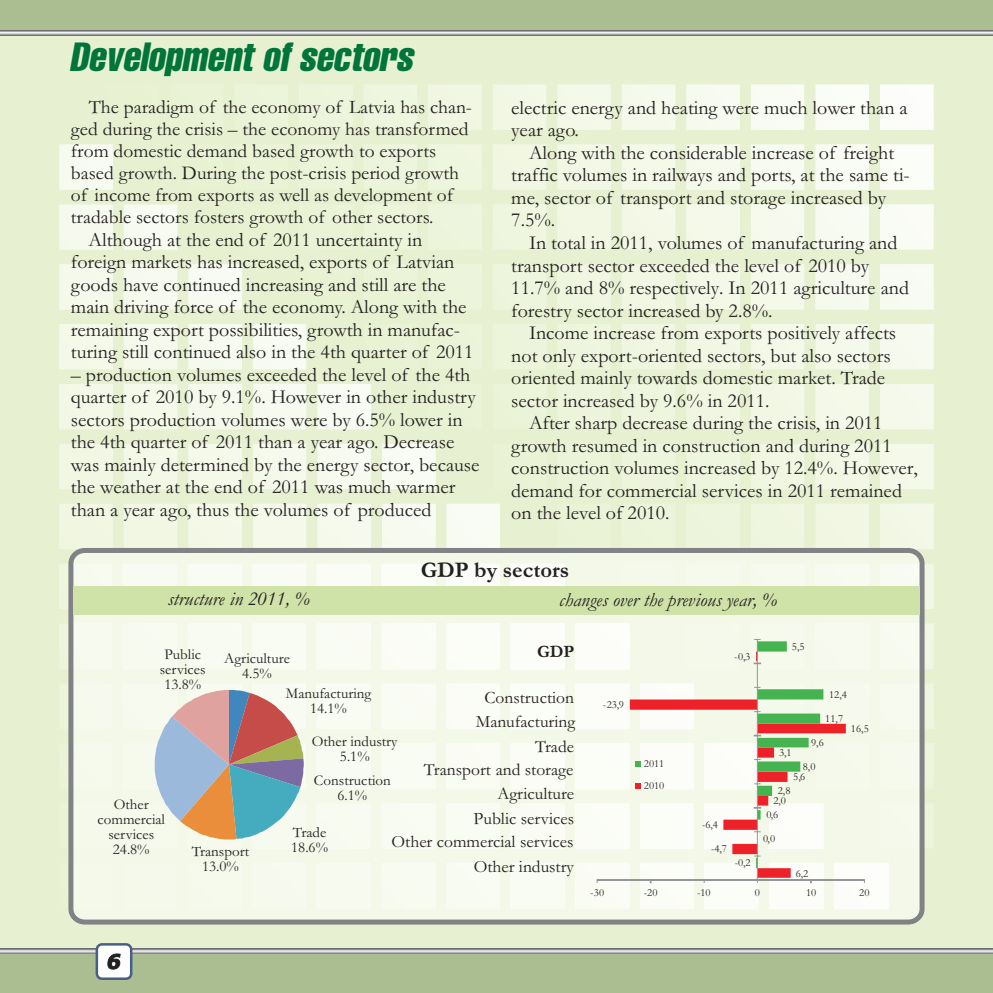
<style>
.page{position:relative;width:993px;height:993px;background:#fff}
.page>*{position:absolute;margin:0;border:0;box-sizing:border-box;transform-origin:0 0}
.t1{font:italic 40px "Rim Helvetica Compr";color:#00753a}
.t2{font:700 22.5px "Garamond";color:#231f20}
.t3{font:20px "Garamond";color:#231f20}
.t4{font:italic 20px "Garamond";color:#231f20}
.t5{font:19.5px "Garamond";color:#231f20}
.t6{font:17.5px "Garamond";color:#231f20}
.t7{font:700 17.5px "Garamond";color:#231f20}
.t8{font:15px/15.2px "Garamond";color:#231f20;text-align:center}
.t9{font:10.75px/22.2px "Garamond";color:#231f20}
</style>
<div class="page">
<div style="left:0;top:0;width:992px;height:992px;background:#e7f1d1"></div>
<img style="left:301px;top:84px;width:632px;height:764px">
<img style="left:59px;top:144px;width:828px;height:525px">
<div style="left:0;top:949px;width:992px;height:43px;background:#abbe92"></div>
<div style="left:0;top:0;width:992px;height:31px;background:#abbe92"></div>
<svg style="left:0;top:30px;width:992px;height:5px;background:#b1b2b4"></svg>
<svg style="left:0;top:948px;width:992px;height:5px;background:#acaeb0"></svg>
<div style="left:96px;top:942px;width:36px;height:37px;background:#fff;border:2px solid #485e88;border-radius:5px"></div>
<svg style="left:107px;top:953px;width:14px;height:16px"></svg>
<img style="left:71px;top:550px;width:850px;height:371px;border-radius:13px">
<div style="left:68px;top:547px;width:856px;height:377px;border:5px solid #808285;border-radius:13px"></div>
<div style="left:73px;top:586px;width:846px;height:29px;background:#cfe2a7"></div>
<hr style="left:992px;top:0;width:1px;height:992px;background:#e7f1d1">
<hr style="left:992px;top:949px;width:1px;height:43px;background:#abbe92">
<hr style="left:992px;top:0;width:1px;height:31px;background:#abbe92">
<svg style="left:629px;top:651px;width:216px;height:226px;background:#f6ebe1"></svg>
<hr style="left:756px;top:639px;width:1px;height:241px;background:#939598">
<svg style="left:596px;top:878px;width:268px;height:4px"></svg>
<svg style="left:753px;top:638px;width:70px;height:229px;background:#d5d9c1"></svg>
<svg style="left:635px;top:760px;width:6px;height:6px"></svg>
<svg style="left:635px;top:783px;width:6px;height:5px"></svg>
<svg style="left:155px;top:689px;width:148px;height:150px;background:#b2acaa"></svg>
<h1 class="t1" style="left:71px;top:39px;width:345px">Development of sectors</h1>
<p class="t5" style="left:89px;top:101px;width:385px">The paradigm of the economy of Latvia has chan-</p>
<p class="t3" style="left:511px;top:101px;width:398px">electric energy and heating were much lower than a</p>
<p class="t5" style="left:71px;top:123px;width:399px">ged during the crisis – the economy has transformed</p>
<p class="t3" style="left:511px;top:123px;width:69px">year ago.</p>
<p class="t5" style="left:71px;top:144px;width:367px">from domestic demand based growth to exports</p>
<p class="t3" style="left:529px;top:146px;width:366px">Along with the considerable increase of freight</p>
<p class="t5" style="left:71px;top:166px;width:389px">based growth. During the post-crisis period growth</p>
<p class="t3" style="left:511px;top:168px;width:400px">traffic volumes in railways and ports, at the same ti-</p>
<p class="t5" style="left:71px;top:188px;width:383px">of income from exports as well as development of</p>
<p class="t3" style="left:511px;top:191px;width:376px">me, sector of transport and storage increased by</p>
<p class="t5" style="left:71px;top:210px;width:364px">tradable sectors fosters growth of other sectors.</p>
<p class="t3" style="left:511px;top:213px;width:45px">7.5%.</p>
<p class="t3" style="left:89px;top:232px;width:335px">Although at the end of 2011 uncertainty in</p>
<p class="t3" style="left:529px;top:236px;width:370px">In total in 2011, volumes of manufacturing and</p>
<p class="t3" style="left:71px;top:255px;width:385px">foreign markets has increased, exports of Latvian</p>
<p class="t3" style="left:511px;top:258px;width:359px">transport sector exceeded the level of 2010 by</p>
<p class="t3" style="left:71px;top:277px;width:376px">goods have continued increasing and still are the</p>
<p class="t3" style="left:511px;top:281px;width:399px">11.7% and 8% respectively. In 2011 agriculture and</p>
<p class="t3" style="left:71px;top:300px;width:397px">main driving force of the economy. Along with the</p>
<p class="t3" style="left:511px;top:303px;width:263px">forestry sector increased by 2.8%.</p>
<p class="t3" style="left:71px;top:322px;width:390px">remaining export possibilities, growth in manufac-</p>
<p class="t3" style="left:529px;top:326px;width:368px">Income increase from exports positively affects</p>
<p class="t3" style="left:71px;top:345px;width:404px">turing still continued also in the 4th quarter of 2011</p>
<p class="t3" style="left:511px;top:348px;width:381px">not only export-oriented sectors, but also sectors</p>
<p class="t3" style="left:71px;top:367px;width:401px">– production volumes exceeded the level of the 4th</p>
<p class="t3" style="left:511px;top:371px;width:375px">oriented mainly towards domestic market. Trade</p>
<p class="t3" style="left:71px;top:390px;width:406px">quarter of 2010 by 9.1%. However in other industry</p>
<p class="t3" style="left:511px;top:393px;width:260px">sector increased by 9.6% in 2011.</p>
<p class="t3" style="left:71px;top:412px;width:393px">sectors production volumes were by 6.5% lower in</p>
<p class="t3" style="left:529px;top:416px;width:355px">After sharp decrease during the crisis, in 2011</p>
<p class="t3" style="left:71px;top:435px;width:385px">the 4th quarter of 2011 than a year ago. Decrease</p>
<p class="t3" style="left:511px;top:438px;width:382px">growth resumed in construction and during 2011</p>
<p class="t3" style="left:71px;top:457px;width:410px">was mainly determined by the energy sector, because</p>
<p class="t3" style="left:511px;top:461px;width:408px">construction volumes increased by 12.4%. However,</p>
<p class="t3" style="left:71px;top:480px;width:386px">the weather at the end of 2011 was much warmer</p>
<p class="t3" style="left:511px;top:483px;width:392px">demand for commercial services in 2011 remained</p>
<p class="t3" style="left:71px;top:502px;width:362px">than a year ago, thus the volumes of produced</p>
<p class="t3" style="left:511px;top:506px;width:160px">on the level of 2010.</p>
<p class="t2" style="left:420px;top:562px;width:150px">GDP by sectors</p>
<p class="t4" style="left:168px;top:592px;width:143px">structure in 2011, %</p>
<p class="t4" style="left:559px;top:592px;width:219px">changes over the previous year, %</p>
<p class="t7" style="left:537px;top:645px;width:39px">GDP</p>
<p class="t8" style="left:160px;top:647px;width:47px">Public services<br>13.8%</p>
<p class="t8" style="left:224px;top:652px;width:67px">Agriculture<br>4.5%</p>
<p class="t8" style="left:286px;top:687px;width:87px">Manufacturing<br>14.1%</p>
<p class="t8" style="left:311px;top:734px;width:87px">Other industry<br>5.1%</p>
<p class="t8" style="left:314px;top:774px;width:78px">Construction<br>6.1%</p>
<p class="t8" style="left:293px;top:825px;width:35px">Trade</p>
<p class="t8" style="left:192px;top:845px;width:59px">Transport</p>
<p class="t8" style="left:291px;top:840px;width:38px">18.6%</p>
<p class="t8" style="left:202px;top:860px;width:38px">13.0%</p>
<p class="t6" style="left:484px;top:691px;width:91px">Construction</p>
<p class="t6" style="left:475px;top:715px;width:101px">Manufacturing</p>
<p class="t6" style="left:535px;top:740px;width:40px">Trade</p>
<p class="t6" style="left:424px;top:763px;width:151px">Transport and storage</p>
<p class="t6" style="left:497px;top:787px;width:78px">Agriculture</p>
<p class="t8" style="left:97px;top:797px;width:69px">Other commercial services<br>24.8%</p>
<p class="t6" style="left:473px;top:811px;width:102px">Public services</p>
<p class="t6" style="left:391px;top:835px;width:183px">Other commercial services</p>
<p class="t6" style="left:473px;top:860px;width:102px">Other industry</p>
<p class="t9" style="left:602px;top:694px;width:23px">-23,9</p>
<p class="t9" style="left:643px;top:753px;width:22px">2011<br>2010</p>
<p class="t9" style="left:734px;top:646px;width:17px">-0,3</p>
<p class="t9" style="left:702px;top:814px;width:17px">-6,4</p>
<p class="t9" style="left:711px;top:838px;width:17px">-4,7</p>
<p class="t9" style="left:734px;top:852px;width:17px">-0,2</p>
<p class="t9" style="left:791px;top:636px;width:14px">5,5</p>
<p class="t9" style="left:828px;top:684px;width:19px">12,4</p>
<p class="t9" style="left:825px;top:708px;width:19px">11,7</p>
<p class="t9" style="left:850px;top:718px;width:19px">16,5</p>
<p class="t9" style="left:778px;top:742px;width:14px">3,1</p>
<p class="t9" style="left:811px;top:732px;width:14px">9,6</p>
<p class="t9" style="left:802px;top:756px;width:14px">8,0</p>
<p class="t9" style="left:793px;top:766px;width:14px">5,6</p>
<p class="t9" style="left:777px;top:780px;width:14px">2,8</p>
<p class="t9" style="left:773px;top:790px;width:14px">2,0</p>
<p class="t9" style="left:766px;top:804px;width:13px">0,6</p>
<p class="t9" style="left:762px;top:828px;width:13px">0,0</p>
<p class="t9" style="left:795px;top:863px;width:14px">6,2</p>
<p class="t9" style="left:590px;top:882px;width:16px">-30</p>
<p class="t9" style="left:643px;top:882px;width:15px">-20</p>
<p class="t9" style="left:697px;top:882px;width:15px">-10</p>
<p class="t9" style="left:754px;top:882px;width:7px">0</p>
<p class="t9" style="left:805px;top:882px;width:12px">10</p>
<p class="t9" style="left:859px;top:882px;width:12px">20</p>
</div>
